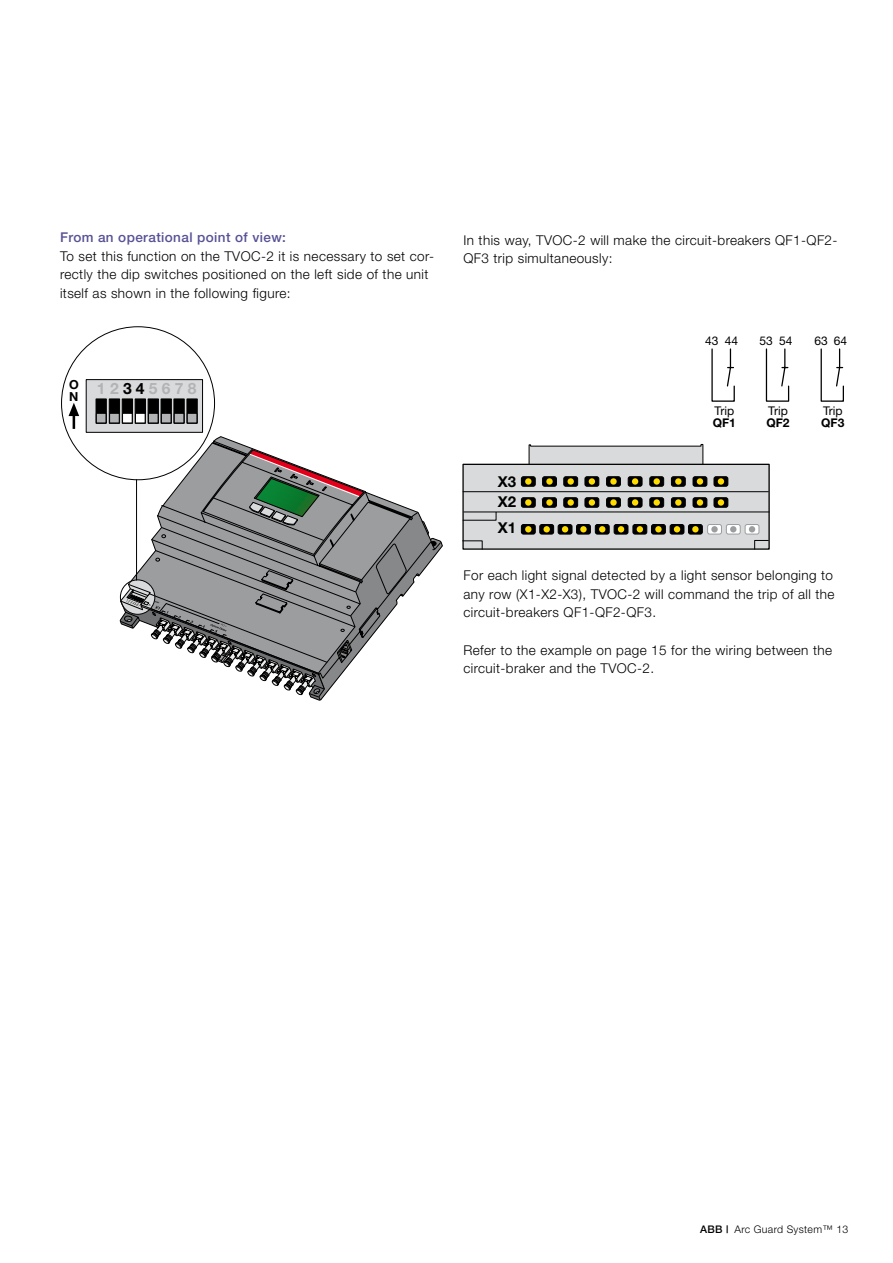
<style>
.page{position:relative;width:893px;height:1263px;background:#fff}
.page>*{position:absolute;margin:0;border:0;box-sizing:border-box;transform-origin:0 0}
.t1{font:700 15.6px "Helvetica Neue";letter-spacing:.275em;color:#b1b3b4}
.t2{font:700 15px/19.6px "Helvetica Neue";color:#000}
.t3{font:300 13.5px/18.6px "Helvetica Neue";letter-spacing:.03em;color:#000}
.t4{font:500 13.5px "Helvetica Neue";letter-spacing:.03em;color:#575195}
.t5{font:700 12.45px/12.5px "Helvetica Neue";color:#000}
.t6{font:12px "Helvetica Neue";color:#000}
.t7{font:700 12px "Helvetica Neue";color:#000}
.t8{font:300 10.5px "Helvetica Neue";letter-spacing:.03em;color:#000}
.s1{color:#000}
.s2{font-weight:500}
</style>
<div class="page">
<div style="left:86px;top:379px;width:117px;height:54px;background:#d9dadb;border:1px solid #000"></div>
<div style="left:96px;top:398px;width:11px;height:26px;background:#000;border:1px solid #000"></div>
<div style="left:96px;top:413px;width:10px;height:10px;background:#b1b3b4"></div>
<div style="left:96px;top:413px;width:10px;height:10px;border:1px solid #000"></div>
<div style="left:109px;top:398px;width:11px;height:26px;background:#000;border:1px solid #000"></div>
<div style="left:110px;top:413px;width:9px;height:10px;background:#b1b3b4"></div>
<div style="left:109px;top:413px;width:11px;height:10px;border:1px solid #000"></div>
<div style="left:122px;top:398px;width:11px;height:26px;background:#000;border:1px solid #000"></div>
<div style="left:123px;top:413px;width:9px;height:10px;background:#fff"></div>
<div style="left:122px;top:413px;width:11px;height:10px;border:1px solid #000"></div>
<div style="left:135px;top:398px;width:11px;height:26px;background:#000;border:1px solid #000"></div>
<div style="left:135px;top:413px;width:10px;height:10px;background:#fff"></div>
<div style="left:135px;top:413px;width:11px;height:10px;border:1px solid #000"></div>
<div style="left:148px;top:398px;width:11px;height:26px;background:#000;border:1px solid #000"></div>
<div style="left:148px;top:413px;width:10px;height:10px;background:#b1b3b4"></div>
<div style="left:148px;top:413px;width:11px;height:10px;border:1px solid #000"></div>
<div style="left:161px;top:398px;width:11px;height:26px;background:#000;border:1px solid #000"></div>
<div style="left:161px;top:413px;width:10px;height:10px;background:#b1b3b4"></div>
<div style="left:161px;top:413px;width:10px;height:10px;border:1px solid #000"></div>
<div style="left:173px;top:398px;width:12px;height:26px;background:#000;border:1px solid #000"></div>
<div style="left:174px;top:413px;width:10px;height:10px;background:#b1b3b4"></div>
<div style="left:174px;top:413px;width:10px;height:10px;border:1px solid #000"></div>
<div style="left:187px;top:398px;width:11px;height:26px;background:#000;border:1px solid #000"></div>
<div style="left:187px;top:413px;width:10px;height:10px;background:#b1b3b4"></div>
<div style="left:187px;top:413px;width:10px;height:10px;border:1px solid #000"></div>
<svg style="left:69px;top:403px;width:10px;height:26px"></svg>
<svg style="left:120px;top:441px;width:322px;height:259px"></svg>
<svg style="left:528px;top:443px;width:176px;height:21px"></svg>
<div style="left:463px;top:464px;width:306px;height:85px;background:#d9dadb"></div>
<div style="left:462px;top:464px;width:308px;height:86px;border:1px solid #000"></div>
<svg style="left:521px;top:477px;width:14px;height:9px"></svg>
<div style="left:521px;top:476px;width:15px;height:11px;border:1px solid #000;border-radius:2px"></div>
<div style="left:525px;top:478px;width:6px;height:7px;background:#ffdc00;border-radius:50%"></div>
<svg style="left:543px;top:477px;width:13px;height:9px"></svg>
<div style="left:542px;top:476px;width:15px;height:11px;border:1px solid #000;border-radius:2px"></div>
<svg style="left:546px;top:478px;width:7px;height:7px"></svg>
<div style="left:564px;top:477px;width:14px;height:9px;background:#000;border-radius:2px"></div>
<div style="left:563px;top:476px;width:15px;height:11px;border:1px solid #000;border-radius:2px"></div>
<div style="left:567px;top:478px;width:7px;height:7px;background:#ffdc00;border-radius:50%"></div>
<svg style="left:585px;top:477px;width:14px;height:9px"></svg>
<div style="left:584px;top:476px;width:15px;height:11px;border:1px solid #000;border-radius:2px"></div>
<div style="left:589px;top:478px;width:6px;height:7px;background:#ffdc00;border-radius:50%"></div>
<svg style="left:607px;top:477px;width:13px;height:9px"></svg>
<div style="left:606px;top:476px;width:15px;height:11px;border:1px solid #000;border-radius:2px"></div>
<svg style="left:610px;top:478px;width:7px;height:7px"></svg>
<svg style="left:628px;top:477px;width:14px;height:9px"></svg>
<div style="left:628px;top:476px;width:14px;height:11px;border:1px solid #000;border-radius:2px"></div>
<div style="left:632px;top:478px;width:6px;height:7px;background:#ffdc00;border-radius:50%"></div>
<div style="left:650px;top:477px;width:14px;height:9px;background:#000;border-radius:2px"></div>
<div style="left:649px;top:476px;width:15px;height:11px;border:1px solid #000;border-radius:2px"></div>
<div style="left:653px;top:478px;width:7px;height:7px;background:#ffdc00;border-radius:50%"></div>
<svg style="left:671px;top:477px;width:14px;height:9px"></svg>
<div style="left:671px;top:476px;width:15px;height:11px;border:1px solid #000;border-radius:2px"></div>
<div style="left:675px;top:478px;width:6px;height:7px;background:#ffdc00;border-radius:50%"></div>
<svg style="left:693px;top:477px;width:14px;height:9px"></svg>
<div style="left:693px;top:476px;width:14px;height:11px;border:1px solid #000;border-radius:2px"></div>
<div style="left:697px;top:478px;width:6px;height:7px;background:#ffdc00;border-radius:50%"></div>
<svg style="left:714px;top:477px;width:14px;height:9px"></svg>
<div style="left:714px;top:476px;width:14px;height:11px;border:1px solid #000;border-radius:2px"></div>
<div style="left:718px;top:478px;width:6px;height:7px;background:#ffdc00;border-radius:50%"></div>
<svg style="left:462px;top:491px;width:308px;height:59px"></svg>
<svg style="left:711px;top:348px;width:24px;height:54px"></svg>
<svg style="left:765px;top:348px;width:25px;height:54px"></svg>
<svg style="left:820px;top:348px;width:24px;height:54px"></svg>
<p class="t4" style="left:60px;top:229px;width:227px">From an operational point of view:</p>
<p class="t3" style="left:60px;top:246px;width:376px">To set this function on the TVOC-2 it is necessary to set cor&shy;rectly the dip switches positioned on the left side of the unit itself as shown in the following figure:</p>
<p class="t5" style="left:69px;top:378px;width:11px">O<br>N</p>
<p class="t1" style="left:97px;top:379px;width:101px">12<span class="s1">34</span>5678</p>
<p class="t3" style="left:463px;top:230px;width:376px">In this way, TVOC-2 will make the circuit-breakers QF1-QF2-<br>QF3 trip simultaneously:</p>
<p class="t2" style="left:498px;top:472px;width:20px">X3<br>X2</p>
<p class="t2" style="left:498px;top:518px;width:20px">X1</p>
<p class="t6" style="left:705px;top:333px;width:34px">43 44</p>
<p class="t6" style="left:760px;top:333px;width:34px">53 54</p>
<p class="t6" style="left:814px;top:333px;width:34px">63 64</p>
<p class="t6" style="left:715px;top:404px;width:21px">Trip</p>
<p class="t7" style="left:713px;top:415px;width:25px">QF1</p>
<p class="t6" style="left:768px;top:404px;width:21px">Trip</p>
<p class="t7" style="left:766px;top:415px;width:25px">QF2</p>
<p class="t6" style="left:823px;top:404px;width:21px">Trip</p>
<p class="t7" style="left:821px;top:415px;width:25px">QF3</p>
<p class="t3" style="left:463px;top:566px;width:373px;text-align:justify">For each light signal detected by a light sensor belonging to any row (X1-X2-X3), TVOC-2 will command the trip of all the circuit-breakers QF1-QF2-QF3.</p>
<p class="t3" style="left:463px;top:640px;width:370px">Refer to the example on page 15 for the wiring between the circuit-braker and the TVOC-2.</p>
<p class="t8" style="left:700px;top:1223px;width:150px"><span class="s2">ABB |</span> Arc Guard System™ 13</p>
</div>
